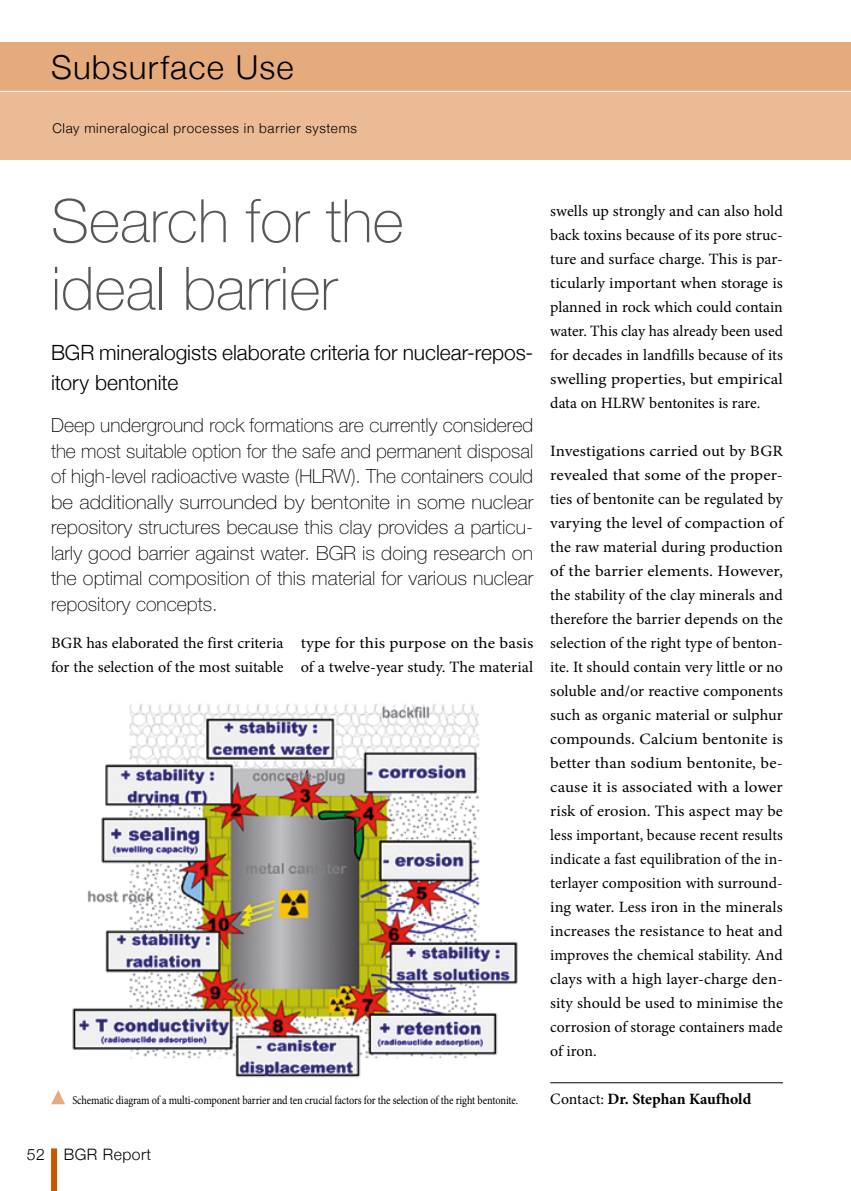
<style>
.page{position:relative;width:851px;height:1191px;background:#fff}
.page>*{position:absolute;margin:0;border:0;box-sizing:border-box;transform-origin:0 0}
.t1{font:100 60px/67.5px "Helvetica Neue";color:#565656}
.t2{font:300 33px "Helvetica Neue";letter-spacing:.035em;color:#000}
.t3{font:300 21px/30px "Helvetica Neue";color:#000}
.t4{font:100 19.5px/25.5px "Helvetica Neue";color:#000;text-align:justify}
.t5{font:15.75px/24px "Minion Pro";color:#000;text-align:justify;scale:1.07 1}
.t6{font:15.75px/24px "Minion Pro";color:#000}
.t7{font:15.75px/24px "Minion Pro";color:#000;scale:1.09 1}
.t8{font:700 15.75px "Minion Pro";color:#000}
.t9{font:300 15.75px "Helvetica Neue";letter-spacing:.03em;color:#000}
.t10{font:300 13.5px "Helvetica Neue";letter-spacing:.05em;color:#000}
.t11{font:12px "Minion Pro";letter-spacing:-.01em;color:#000;scale:.86 1}
.s1{font-weight:400}
</style>
<div class="page">
<div style="left:0;top:91px;width:850px;height:69px;background:#ebbb96"></div>
<div style="left:0;top:43px;width:850px;height:48px;background:#e6ab7d"></div>
<hr style="left:0;top:91px;width:850px;height:1px;background:#fff">
<div style="left:51px;top:1148px;width:6px;height:43px;background:#c85700"></div>
<hr style="left:550px;top:1082px;width:232px;height:1px;background:#000">
<img style="left:72px;top:704px;width:446px;height:374px">
<svg style="left:51px;top:1090px;width:14px;height:14px"></svg>
<h2 class="t2" style="left:51px;top:41px;width:244px">Subsurface Use</h2>
<p class="t10" style="left:52px;top:117px;width:306px">Clay mineralogical processes in barrier systems</p>
<h1 class="t1" style="left:51px;top:187px;width:354px">Search for the ideal barrier</h1>
<h3 class="t3" style="left:51px;top:336px;width:483px">BGR mineralogists elaborate criteria for nuclear-repos&shy;itory bentonite</h3>
<p class="t4" style="left:51px;top:412px;width:484px">Deep underground rock formations are currently considered the most suitable option for the safe and permanent disposal of high-level radioactive waste (HLRW). The containers could be additionally surrounded by bentonite in some nuclear repository structures because this clay provides a particu&shy;larly good barrier against water. BGR is doing research on the optimal composition of this material for various nuclear repository concepts.</p>
<p class="t6" style="left:51px;top:631px;width:234px">BGR has elaborated the first criteria for the selection of the most suitable</p>
<p class="t7" style="left:300px;top:631px;width:215px">type for this purpose on the basis of a twelve-year study. The material</p>
<p class="t6" style="left:550px;top:199px;width:234px;text-align:justify">swells up strongly and can also hold back toxins because of its pore struc&shy;ture and surface charge. This is par&shy;ticularly important when storage is planned in rock which could contain water. This clay has already been used for decades in landfills because of its swelling properties, but empirical data on HLRW bentonites is rare.</p>
<p class="t5" style="left:550px;top:439px;width:219px">Investigations carried out by BGR revealed that some of the proper&shy;ties of bentonite can be regulated by varying the level of compaction of the raw material during production of the barrier elements. However, the stability of the clay minerals and therefore the barrier depends on the selection of the right type of benton&shy;ite. It should contain very little or no soluble and/or reactive components such as organic material or sulphur compounds. Calcium bentonite is better than sodium bentonite, be&shy;cause it is associated with a lower risk of erosion. This aspect may be less important, because recent results indicate a fast equilibration of the in&shy;terlayer composition with surround&shy;ing water. Less iron in the minerals increases the resistance to heat and improves the chemical stability. And clays with a high layer-charge den&shy;sity should be used to minimise the corrosion of storage containers made of iron.</p>
<p class="t11" style="left:72px;top:1092px;width:519px">Schematic diagram of a multi-component barrier and ten crucial factors for the selection of the right bentonite.</p>
<p class="t8" style="left:550px;top:1088px;width:202px"><span class="s1">Contact:</span> Dr. Stephan Kaufhold</p>
<p class="t9" style="left:27px;top:1141px;width:126px">52 BGR Report</p>
</div>
